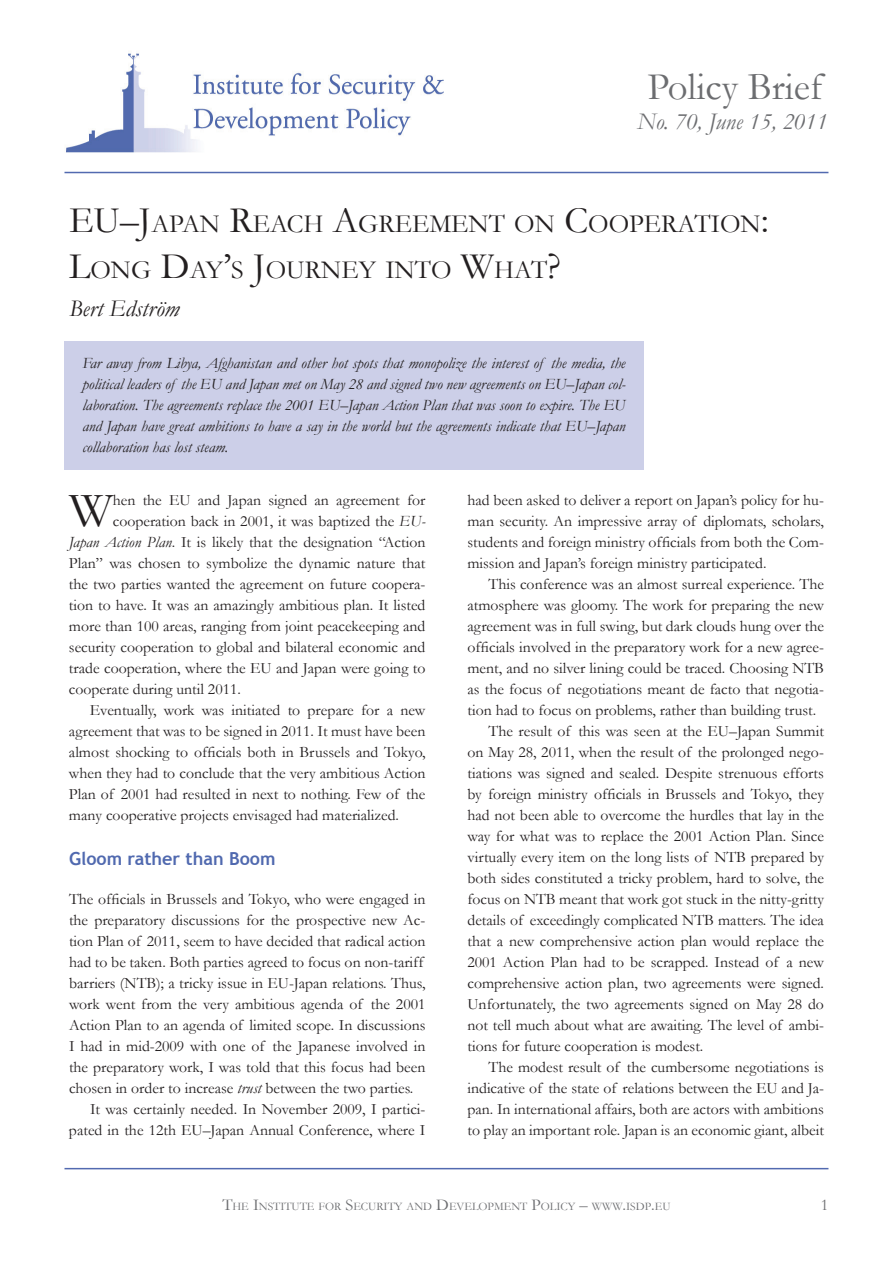
<style>
.page{position:relative;width:893px;height:1263px;background:#fff}
.page>*{position:absolute;margin:0;border:0;box-sizing:border-box;transform-origin:0 0}
.t1{font:49.5px "Garamond";color:#231f20}
.t2{font:39px "Garamond";color:#6c6d70}
.t3{font:26.25px/46.8px "Garamond";color:#231f20}
.t4{font:italic 24px "Garamond";color:#6c6d70}
.t5{font:italic 24px "Garamond";color:#231f20}
.t6{font:700 18px "Trebuchet MS";color:#5069af}
.t7{font:16.5px "Garamond";color:#6c6d70}
.t8{font:15.75px/21px "Garamond";color:#231f20;text-align:justify}
.t9{font:italic 15.75px/21px "Garamond";color:#231f20;text-align:justify}
.t10{font:11.55px "Garamond";color:#6c6d70}
.s1{font-size:37.5px}
.s2{font-style:italic}
.s3{font-size:16.5px}
</style>
<div class="page">
<img style="left:66px;top:53px;width:378px;height:100px">
<hr style="left:64px;top:1168px;width:764px;height:1px;background:#526ab0">
<hr style="left:64px;top:172px;width:764px;height:1px;background:#526ab0">
<div style="left:64px;top:341px;width:580px;height:129px;background:#cccfe8"></div>
<h2 class="t2" style="left:647px;top:61px;width:177px">Policy Brief</h2>
<h3 class="t4" style="left:637px;top:105px;width:192px">No. 70, June 15, 2011</h3>
<h3 class="t3" style="left:69px;top:199px;width:701px"><span class="s1">EU–J</span>APAN <span class="s1">R</span>EACH <span class="s1">A</span>GREEMENT ON <span class="s1">C</span>OOPERATI ON<span class="s1">:<br>L</span>ONG <span class="s1">D</span>AY<span class="s1">’</span>S <span class="s1">J</span>OURNEY INTO <span class="s1">W</span>HAT<span class="s1">?</span></h3>
<h3 class="t5" style="left:69px;top:292px;width:112px">Bert Edström</h3>
<p class="t9" style="left:82px;top:352px;width:545px">Far away from Libya, Afghanistan and other hot spots that monopolize the interest of the media, the political leaders of the EU and Japan met on May 28 and signed two new agreements on EU–Japan col&shy;laboration. The agreements replace the 2001 EU–Japan Action Plan that was soon to expire. The EU and Japan have great ambitions to have a say in the world but the agreements indicate that EU–Japan collaboration has lost steam.</p>
<h1 class="t1" style="left:69px;top:478px;width:45px">W</h1>
<p class="t8" style="left:113px;top:489px;width:314px">hen the EU and Japan signed an agreement for</p>
<p class="t8" style="left:113px;top:510px;width:314px">cooperation back in 2001, it was baptized the <span class="s2">EU-</span></p>
<p class="t8" style="left:69px;top:531px;width:358px"><span class="s2">Japan Action Plan</span>. It is likely that the designation “Action</p>
<p class="t8" style="left:69px;top:552px;width:358px">Plan” was chosen to symbolize the dynamic nature that</p>
<p class="t8" style="left:69px;top:573px;width:358px">the two parties wanted the agreement on future coopera-</p>
<p class="t8" style="left:69px;top:594px;width:358px">tion to have. It was an amazingly ambitious plan. It listed</p>
<p class="t8" style="left:69px;top:615px;width:358px">more than 100 areas, ranging from joint peacekeeping and</p>
<p class="t8" style="left:69px;top:636px;width:358px">security cooperation to global and bilateral economic and</p>
<p class="t8" style="left:69px;top:657px;width:358px">trade cooperation, where the EU and Japan were going to</p>
<p class="t8" style="left:69px;top:678px;width:173px">cooperate during until 2011.</p>
<p class="t8" style="left:90px;top:699px;width:337px">Eventually, work was initiated to prepare for a new</p>
<p class="t8" style="left:69px;top:720px;width:358px">agreement that was to be signed in 2011. It must have been</p>
<p class="t8" style="left:69px;top:741px;width:358px">almost shocking to officials both in Brussels and Tokyo,</p>
<p class="t8" style="left:69px;top:762px;width:358px">when they had to conclude that the very ambitious Action</p>
<p class="t8" style="left:69px;top:783px;width:358px">Plan of 2001 had resulted in next to nothing. Few of the</p>
<p class="t8" style="left:69px;top:804px;width:332px">many cooperative projects envisaged had materialized.</p>
<p class="t6" style="left:69px;top:848px;width:208px">Gloom rather than Boom</p>
<p class="t8" style="left:69px;top:888px;width:358px">The officials in Brussels and Tokyo, who were engaged in</p>
<p class="t8" style="left:69px;top:909px;width:358px">the preparatory discussions for the prospective new Ac-</p>
<p class="t8" style="left:69px;top:930px;width:358px">tion Plan of 2011, seem to have decided that radical action</p>
<p class="t8" style="left:69px;top:951px;width:356px">had to be taken. Both parties agreed to focus on non-tariff</p>
<p class="t8" style="left:69px;top:972px;width:358px">barriers (NTB); a tricky issue in EU-Japan relations. Thus,</p>
<p class="t8" style="left:69px;top:993px;width:358px">work went from the very ambitious agenda of the 2001</p>
<p class="t8" style="left:69px;top:1014px;width:358px">Action Plan to an agenda of limited scope. In discussions</p>
<p class="t8" style="left:69px;top:1035px;width:358px">I had in mid-2009 with one of the Japanese involved in</p>
<p class="t8" style="left:69px;top:1056px;width:358px">the preparatory work, I was told that this focus had been</p>
<p class="t8" style="left:69px;top:1077px;width:346px">chosen in order to increase <span class="s2">trust</span> between the two parties.</p>
<p class="t8" style="left:90px;top:1098px;width:337px">It was certainly needed. In November 2009, I partici-</p>
<p class="t8" style="left:69px;top:1119px;width:358px">pated in the 12th EU–Japan Annual Conference, where I</p>
<p class="t8" style="left:467px;top:489px;width:358px">had been asked to deliver a report on Japan’s policy for hu&shy;man security. An impressive array of diplomats, scholars, students and foreign ministry officials from both the Com&shy;mission and Japan’s foreign ministry participated.</p>
<p class="t8" style="left:488px;top:573px;width:337px">This conference was an almost surreal experience. The</p>
<p class="t8" style="left:467px;top:594px;width:358px">atmosphere was gloomy. The work for preparing the new</p>
<p class="t8" style="left:467px;top:615px;width:358px">agreement was in full swing, but dark clouds hung over the</p>
<p class="t8" style="left:467px;top:636px;width:358px">officials involved in the preparatory work for a new agree-</p>
<p class="t8" style="left:467px;top:657px;width:358px">ment, and no silver lining could be traced. Choosing NTB</p>
<p class="t8" style="left:467px;top:678px;width:358px">as the focus of negotiations meant de facto that negotia-</p>
<p class="t8" style="left:467px;top:699px;width:350px">tion had to focus on problems, rather than building trust.</p>
<p class="t8" style="left:488px;top:720px;width:337px">The result of this was seen at the EU–Japan Summit</p>
<p class="t8" style="left:467px;top:741px;width:358px">on May 28, 2011, when the result of the prolonged nego-</p>
<p class="t8" style="left:467px;top:762px;width:358px">tiations was signed and sealed. Despite strenuous efforts</p>
<p class="t8" style="left:467px;top:783px;width:358px">by foreign ministry officials in Brussels and Tokyo, they</p>
<p class="t8" style="left:467px;top:804px;width:358px">had not been able to overcome the hurdles that lay in the</p>
<p class="t8" style="left:467px;top:825px;width:358px">way for what was to replace the 2001 Action Plan. Since</p>
<p class="t8" style="left:467px;top:846px;width:358px">virtually every item on the long lists of NTB prepared by</p>
<p class="t8" style="left:467px;top:867px;width:358px">both sides constituted a tricky problem, hard to solve, the</p>
<p class="t8" style="left:467px;top:888px;width:358px">focus on NTB meant that work got stuck in the nitty-gritty</p>
<p class="t8" style="left:467px;top:909px;width:358px">details of exceedingly complicated NTB matters. The idea</p>
<p class="t8" style="left:467px;top:930px;width:358px">that a new comprehensive action plan would replace the</p>
<p class="t8" style="left:467px;top:951px;width:358px">2001 Action Plan had to be scrapped. Instead of a new</p>
<p class="t8" style="left:467px;top:972px;width:358px">comprehensive action plan, two agreements were signed.</p>
<p class="t8" style="left:467px;top:993px;width:358px">Unfortunately, the two agreements signed on May 28 do</p>
<p class="t8" style="left:467px;top:1014px;width:358px">not tell much about what are awaiting. The level of ambi-</p>
<p class="t8" style="left:467px;top:1035px;width:237px">tions for future cooperation is modest.</p>
<p class="t8" style="left:488px;top:1056px;width:337px">The modest result of the cumbersome negotiations is</p>
<p class="t8" style="left:467px;top:1077px;width:358px">indicative of the state of relations between the EU and Ja-</p>
<p class="t8" style="left:467px;top:1098px;width:358px">pan. In international affairs, both are actors with ambitions</p>
<p class="t8" style="left:467px;top:1119px;width:358px">to play an important role. Japan is an economic giant, albeit</p>
<p class="t10" style="left:222px;top:1198px;width:450px"><span class="s3">T</span>HE <span class="s3">I</span>NSTITUTE FOR <span class="s3">S</span>ECURITY AND <span class="s3">D</span>EVELOPMENT <span class="s3">P</span>OLICY <span class="s3">–</span> WWW<span class="s3">.</span>ISDP<span class="s3">.</span>EU</p>
<p class="t7" style="left:821px;top:1194px;width:9px">1</p>
</div>
